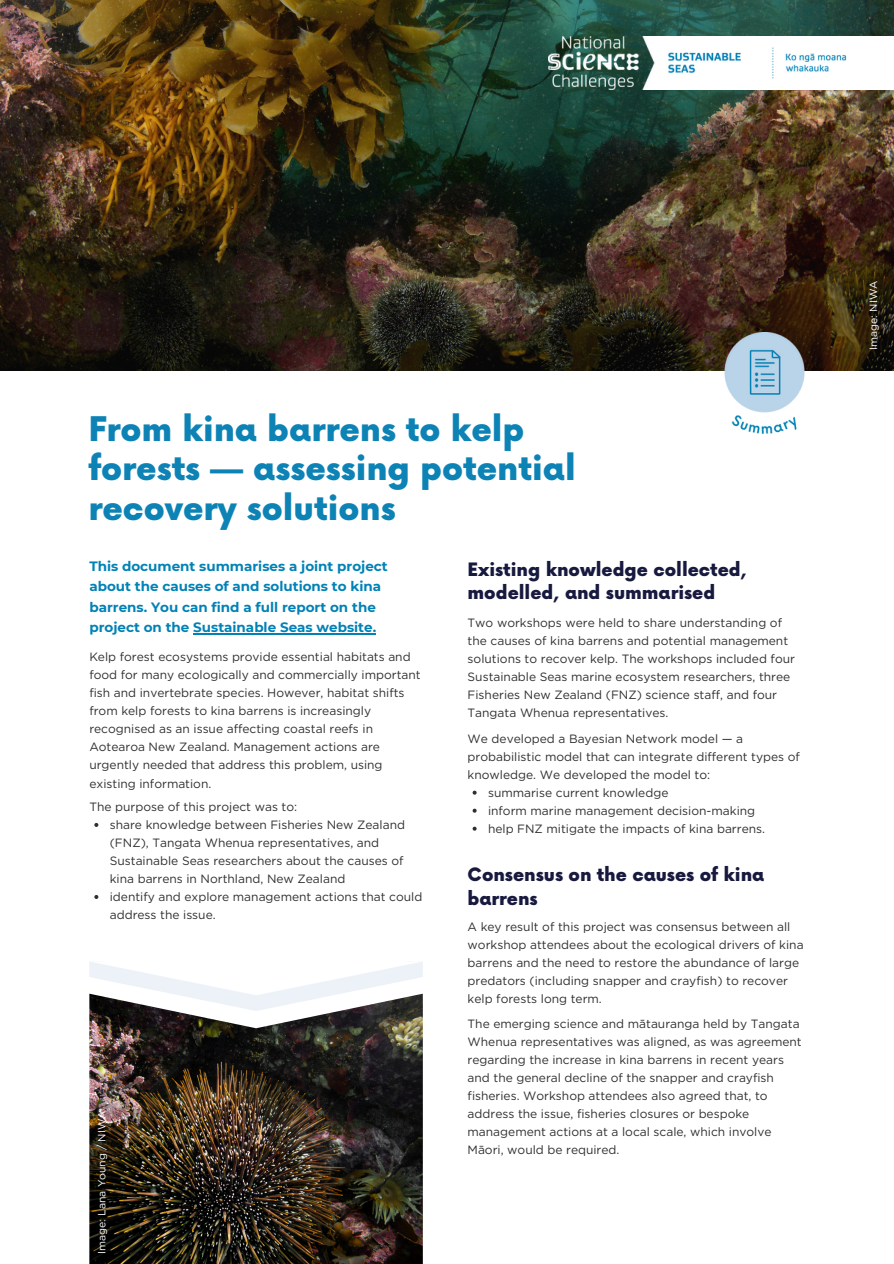
<style>
.page{position:relative;width:894px;height:1264px;background:#fff}
.page>*{position:absolute;margin:0;border:0;box-sizing:border-box;transform-origin:0 0}
.t1{font:900 33px/39.3px "Now";color:#0d83b5}
.t2{font:900 18px/23.7px "Now";color:#18193f}
.t3{font:700 13.5px/20.2px "Montserrat";color:#0082b6}
.t4{font:12px/18px "Gotham";color:#312e2f}
.t5{font:10.5px "Gotham";color:#fff}
</style>
<div class="page">
<img style="left:0;top:0;width:893px;height:370px">
<img style="left:678px;top:333px;width:125px;height:101px">
<img style="left:548px;top:36px;width:345px;height:53px">
<hr style="left:193px;top:633px;width:183px;height:1px;background:#0082b6">
<svg style="left:94px;top:823px;width:4px;height:4px"></svg>
<svg style="left:94px;top:895px;width:4px;height:4px"></svg>
<svg style="left:472px;top:790px;width:4px;height:4px"></svg>
<svg style="left:472px;top:808px;width:4px;height:4px"></svg>
<svg style="left:472px;top:826px;width:4px;height:4px"></svg>
<img style="left:90px;top:1010px;width:333px;height:253px">
<svg style="left:89px;top:962px;width:334px;height:48px"></svg>
<div style="left:102px;top:950px;width:302px;height:13px;background:#fff"></div>
<p class="t1" style="left:88px;top:411px;width:488px">From kina barrens to kelp forests — assessing potential recovery solutions</p>
<p class="t2" style="left:467px;top:558px;width:281px">Existing knowledge collected, modelled, and summarised</p>
<h1 class="t4" style="left:467px;top:614px;width:329px">Two workshops were held to share understanding of the causes of kina barrens and potential management solutions to recover kelp. The workshops included four Sustainable Seas marine ecosystem researchers, three Fisheries New Zealand (FNZ) science staff, and four Tangata Whenua representatives.</h1>
<h3 class="t3" style="left:89px;top:556px;width:300px">This document summarises a joint project about the causes of and solutions to kina barrens. You can find a full report on the project on the Sustainable Seas website.</h3>
<p class="t4" style="left:89px;top:648px;width:333px">Kelp forest ecosystems provide essential habitats and food for many ecologically and commercially important fish and invertebrate species. However, habitat shifts from kelp forests to kina barrens is increasingly recognised as an issue affecting coastal reefs in Aotearoa New Zealand. Management actions are urgently needed that address this problem, using existing information.</p>
<p class="t4" style="left:89px;top:797px;width:209px">The purpose of this project was to:</p>
<h2 class="t4" style="left:110px;top:815px;width:297px">share knowledge between Fisheries New Zealand (FNZ), Tangata Whenua representatives, and Sustainable Seas researchers about the causes of kina barrens in Northland, New Zealand</h2>
<h4 class="t4" style="left:110px;top:887px;width:314px">identify and explore management actions that could address the issue.</h4>
<h4 class="t4" style="left:467px;top:729px;width:334px">We developed a Bayesian Network model — a probabilistic model that can integrate different types of knowledge. We developed the model to:</h4>
<p class="t4" style="left:488px;top:783px;width:182px">summarise current knowledge</p>
<p class="t4" style="left:488px;top:801px;width:268px">inform marine management decision-making</p>
<p class="t4" style="left:488px;top:819px;width:278px">help FNZ mitigate the impacts of kina barrens.</p>
<h2 class="t2" style="left:467px;top:863px;width:298px">Consensus on the causes of kina barrens</h2>
<h4 class="t5" style="left:95px;top:1253px;width:145px;rotate:-90deg">Image: Lana Young / NIWA</h4>
<h4 class="t4" style="left:467px;top:918px;width:337px">A key result of this project was consensus between all workshop attendees about the ecological drivers of kina barrens and the need to restore the abundance of large predators (including snapper and crayfish) to recover kelp forests long term.</h4>
<h4 class="t4" style="left:467px;top:1015px;width:335px">The emerging science and mātauranga held by Tangata Whenua representatives was aligned, as was agreement regarding the increase in kina barrens in recent years and the general decline of the snapper and crayfish fisheries. Workshop attendees also agreed that, to address the issue, fisheries closures or bespoke management actions at a local scale, which involve Māori, would be required.</h4>
<p class="t5" style="left:866px;top:350px;width:71px;rotate:-90deg">Image: NIWA</p>
</div>
